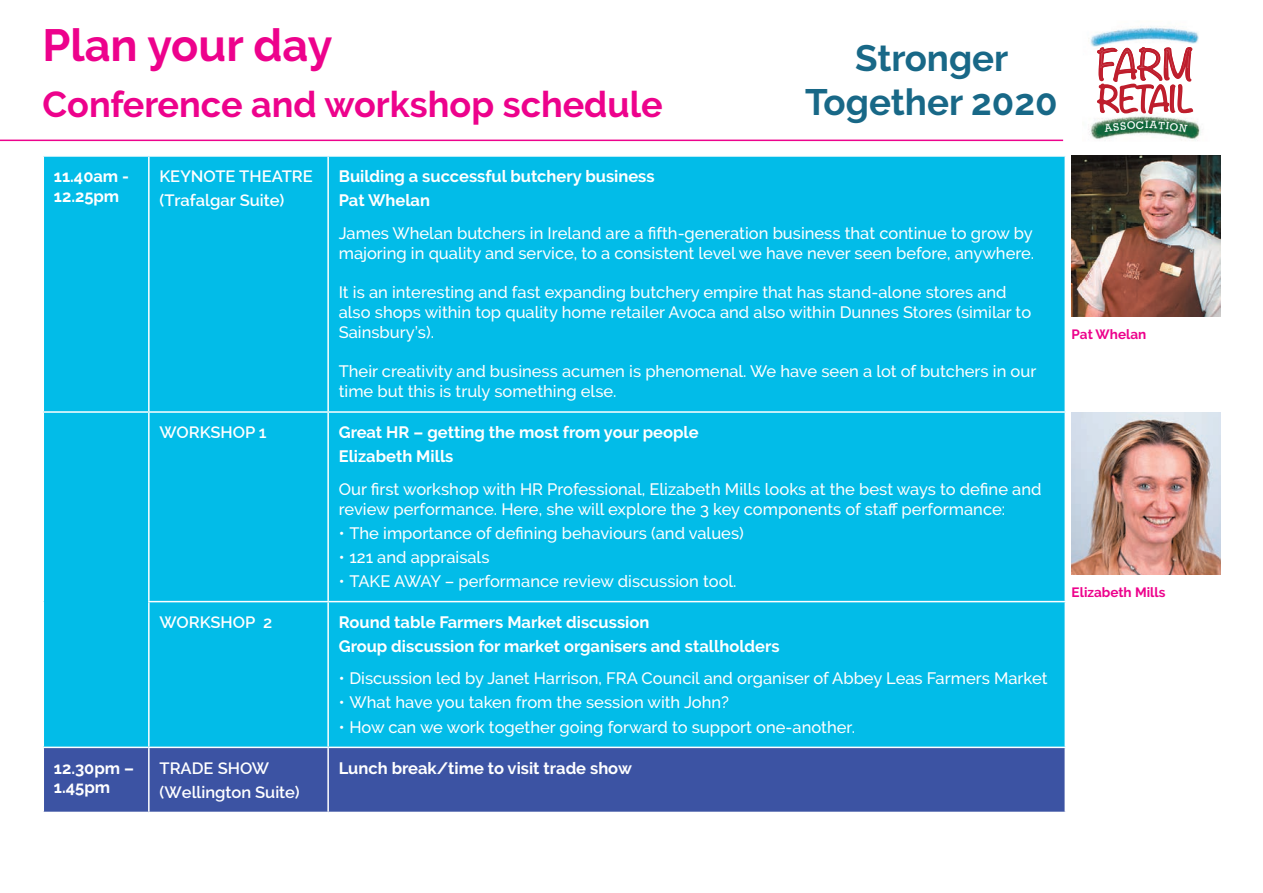
<style>
.page{position:relative;width:1263px;height:893px;background:#fff}
.page>*{position:absolute;margin:0;border:0;box-sizing:border-box;transform-origin:0 0}
.t1{font:700 45px "Raleway";color:#ed028c}
.t2{font:700 36.6px/44px "Raleway";color:#186887;text-align:center}
.t3{font:300 36.45px "Noteworthy";color:#be1d2c}
.t4{font:700 36px "Raleway";color:#ed028c}
.t5{font:300 31.65px "Noteworthy";color:#be1d2c}
.t6{font:500 16.5px/19.8px "Raleway";color:#fff}
.t7{font:700 16.5px/24px "Raleway";color:#fff}
.t8{font:600 16.5px/24px "Raleway";color:#fff}
.t9{font:700 13.5px "Raleway";color:#ed028c}
</style>
<div class="page">
<div style="left:44px;top:157px;width:1020px;height:590px;background:#02bce8"></div>
<div style="left:44px;top:748px;width:1020px;height:64px;background:#3c53a3"></div>
<hr style="left:148px;top:157px;width:2px;height:254px;background:#fff">
<hr style="left:327px;top:157px;width:2px;height:254px;background:#fff">
<hr style="left:43px;top:411px;width:106px;height:2px;background:#fff">
<hr style="left:149px;top:411px;width:179px;height:2px;background:#fff">
<hr style="left:148px;top:413px;width:2px;height:188px;background:#fff">
<hr style="left:328px;top:411px;width:738px;height:2px;background:#fff">
<hr style="left:327px;top:413px;width:2px;height:188px;background:#fff">
<hr style="left:148px;top:601px;width:180px;height:1px;background:#fff">
<hr style="left:148px;top:602px;width:2px;height:145px;background:#fff">
<hr style="left:328px;top:601px;width:738px;height:1px;background:#fff">
<hr style="left:327px;top:602px;width:2px;height:145px;background:#fff">
<hr style="left:148px;top:748px;width:2px;height:64px;background:#fff">
<hr style="left:327px;top:748px;width:2px;height:64px;background:#fff">
<img style="left:1071px;top:412px;width:149px;height:162px">
<img style="left:1071px;top:155px;width:149px;height:162px">
<img style="left:1088px;top:121px;width:113px;height:20px">
<img style="left:1090px;top:26px;width:109px;height:21px">
<hr style="left:0;top:140px;width:1063px;height:1px;background:#ed028c">
<svg style="left:1096px;top:47px;width:98px;height:87px"></svg>
<h1 class="t1" style="left:43px;top:20px;width:292px">Plan your day</h1>
<h3 class="t4" style="left:43px;top:84px;width:622px">Conference and workshop schedule</h3>
<h2 class="t2" style="left:805px;top:36px;width:254px">Stronger<br>Together 2020</h2>
<h3 class="t3" style="left:1097px;top:33px;width:97px">FARM</h3>
<h3 class="t5" style="left:1097px;top:71px;width:97px">RETAIL</h3>
<p class="t7" style="left:54px;top:166px;width:77px;line-height:19.8px">11.40am -<br>12.25pm</p>
<p class="t8" style="left:159px;top:164px;width:155px">KEYNOTE THEATRE (Trafalgar Suite)</p>
<p class="t7" style="left:339px;top:164px;width:317px">Building a successful butchery business<br>Pat Whelan</p>
<p class="t6" style="left:339px;top:223px;width:697px">James Whelan butchers in Ireland are a fifth-generation business that continue to grow by majoring in quality and service, to a consistent level we have never seen before, anywhere.</p>
<p class="t6" style="left:339px;top:282px;width:694px">It is an interesting and fast expanding butchery empire that has stand-alone stores and also shops within top quality home retailer Avoca and also within Dunnes Stores (similar to<br>Sainsbury’s).</p>
<p class="t6" style="left:339px;top:362px;width:699px">Their creativity and business acumen is phenomenal. We have seen a lot of butchers in our time but this is truly something else.</p>
<p class="t8" style="left:159px;top:420px;width:109px">WORKSHOP 1</p>
<p class="t7" style="left:339px;top:420px;width:361px">Great HR – getting the most from your people<br>Elizabeth Mills</p>
<p class="t6" style="left:339px;top:479px;width:704px">Our first workshop with HR Professional, Elizabeth Mills looks at the best ways to define and review performance. Here, she will explore the 3 key components of staff performance:</p>
<p class="t6" style="left:339px;top:523px;width:406px">• The importance of defining behaviours (and values)</p>
<p class="t6" style="left:339px;top:547px;width:152px">• 121 and appraisals</p>
<p class="t6" style="left:339px;top:571px;width:399px">• TAKE AWAY – performance review discussion tool.</p>
<p class="t8" style="left:159px;top:610px;width:114px">WORKSHOP 2</p>
<p class="t7" style="left:339px;top:610px;width:442px">Round table Farmers Market discussion<br>Group discussion for market organisers and stallholders</p>
<p class="t6" style="left:339px;top:669px;width:710px">• Discussion led by Janet Harrison, FRA Council and organiser of Abbey Leas Farmers Market</p>
<p class="t6" style="left:339px;top:693px;width:392px">• What have you taken from the session with John?</p>
<p class="t6" style="left:339px;top:717px;width:518px">• How can we work together going forward to support one-another.</p>
<p class="t7" style="left:54px;top:758px;width:82px;line-height:19.8px">12.30pm –<br>1.45pm</p>
<p class="t8" style="left:159px;top:756px;width:142px">TRADE SHOW (Wellington Suite)</p>
<p class="t7" style="left:339px;top:756px;width:295px">Lunch break/time to visit trade show</p>
<p class="t9" style="left:1071px;top:327px;width:76px">Pat Whelan</p>
<p class="t9" style="left:1071px;top:584px;width:95px">Elizabeth Mills</p>
</div>
